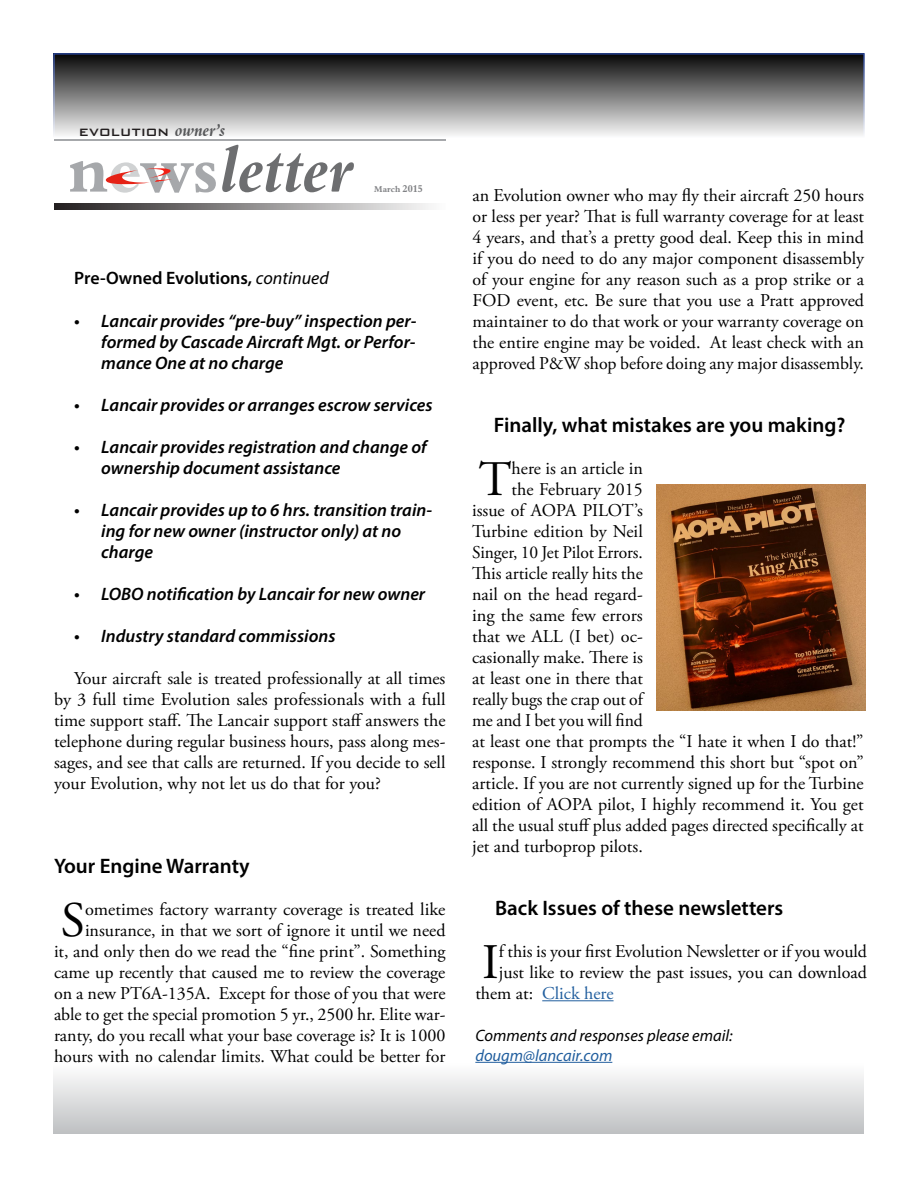
<style>
.page{position:relative;width:918px;height:1188px;background:#fff}
.page>*{position:absolute;margin:0;border:0;box-sizing:border-box;transform-origin:0 0}
.t1{font:65.7px "Aldine 401 BT Bold Italic A";color:#6d6e70}
.t2{font:49.65px "Adobe Garamond Pro";color:#000}
.t3{font:600 21px "Myriad Pro";color:#000}
.t4{font:18px/21px "Adobe Garamond Pro";color:#000;text-align:justify}
.t5{font:italic 600 18px/21px "Myriad Pro";color:#000}
.t6{font:600 18px "Myriad Pro";color:#000}
.t7{font:18px "Adobe Garamond Pro";color:#215e9e}
.t8{font:500 17.4px "Bank Gothic BT";color:#231f20;scale:.94 1}
.t9{font:italic 16.5px "Myriad Pro";color:#000}
.t10{font:italic 16.5px "Myriad Pro";color:#215e9e}
.t11{font:8.7px "Aldine 401 BT Bold A";color:#808184}
.s1{font-family:"Aldine 401 BT Bold Italic A";font-weight:400;color:#58595b}
.s2{font-family:"Aldine 401 BT Bold A";color:#a6a8ab}
.s3{font-family:"Aldine 401 BT Bold A";color:#d0d2d3}
.s4{font-size:10.2px}
.s5{font-weight:400;font-style:italic}
.s6{color:#000}
</style>
<div class="page">
<div style="left:54px;top:1064px;width:810px;height:70px;background:linear-gradient(to bottom,#fefefe,#bfc1c3)"></div>
<div style="left:54px;top:54px;width:810px;height:83px;background:linear-gradient(to bottom,#080808,#f8f8f8)"></div>
<div style="left:53px;top:53px;width:812px;height:85px;border:2px solid #25408f"></div>
<svg style="left:54px;top:204px;width:375px;height:5px;background:#8b8989"></svg>
<svg style="left:106px;top:168px;width:66px;height:17px"></svg>
<hr style="left:54px;top:139px;width:392px;height:1px;background:#a6a8ab">
<img style="left:656px;top:484px;width:209px;height:227px">
<hr style="left:542px;top:1000px;width:72px;height:1px;background:#215e9e">
<hr style="left:475px;top:1062px;width:137px;height:1px;background:#215e9e">
<p class="t8" style="left:79px;top:122px;width:158px">evolution <span class="s1">owner’s</span></p>
<h1 class="t1" style="left:68px;top:129px;width:286px"><span class="s2">n</span><span class="s3">e</span><span class="s2">ws</span>letter</h1>
<p class="t11" style="left:374px;top:184px;width:50px">March <span class="s4">2015</span></p>
<p class="t6" style="left:74px;top:267px;width:256px">Pre-Owned Evolutions, <span class="s5">continued</span></p>
<p class="t5" style="left:101px;top:310px;width:317px;text-align:justify;text-indent:-27px">• Lancair provides “pre-buy” inspection per&shy;formed by Cascade Aircraft Mgt. or Perfor&shy;mance One at no charge</p>
<p class="t5" style="left:74px;top:394px;width:360px">• Lancair provides or arranges escrow services</p>
<p class="t5" style="left:101px;top:436px;width:327px;text-indent:-27px">• Lancair provides registration and change of ownership document assistance</p>
<p class="t5" style="left:101px;top:499px;width:332px;text-indent:-27px">• Lancair provides up to 6 hrs. transition train&shy;ing for new owner (instructor only) at no charge</p>
<p class="t5" style="left:74px;top:583px;width:352px">• LOBO notification by Lancair for new owner</p>
<p class="t5" style="left:74px;top:625px;width:263px">• Industry standard commissions</p>
<p class="t4" style="left:54px;top:668px;width:393px;text-indent:20px">Your aircraft sale is treated professionally at all times by 3 full time Evolution sales professionals with a full time support staff. The Lancair support staff answers the telephone during regular business hours, pass along mes&shy;sages, and see that calls are returned. If you decide to sell your Evolution, why not let us do that for you?</p>
<p class="t3" style="left:54px;top:853px;width:197px">Your Engine Warranty</p>
<h2 class="t2" style="left:61px;top:890px;width:26px">S</h2>
<p class="t4" style="left:54px;top:899px;width:393px;text-align:right">ometimes factory warranty coverage is treated like insurance, in that we sort of ignore it until we need<br>it, and only then do we read the “fine print”. Something came up recently that caused me to review the coverage on a new PT6A-135A. Except for those of you that were able to get the special promotion 5 yr., 2500 hr. Elite war&shy;ranty, do you recall what your base coverage is? It is 1000 hours with no calendar limits. What could be better for</p>
<p class="t4" style="left:472px;top:185px;width:393px">an Evolution owner who may fly their aircraft 250 hours or less per year? That is full warranty coverage for at least 4 years, and that’s a pretty good deal. Keep this in mind if you do need to do any major component disassembly of your engine for any reason such as a prop strike or a FOD event, etc. Be sure that you use a Pratt approved maintainer to do that work or your warranty coverage on the entire engine may be voided. At least check with an approved P&amp;W shop before doing any major disassembly.</p>
<p class="t3" style="left:494px;top:412px;width:353px">Finally, what mistakes are you making?</p>
<h2 class="t2" style="left:479px;top:449px;width:34px">T</h2>
<p class="t4" style="left:512px;top:458px;width:133px">here is an article in</p>
<p class="t4" style="left:512px;top:479px;width:133px">the February 2015</p>
<p class="t4" style="left:472px;top:500px;width:172px">issue of AOPA PILOT’s</p>
<p class="t4" style="left:472px;top:521px;width:172px">Turbine edition by Neil</p>
<p class="t4" style="left:472px;top:542px;width:172px">Singer, 10 Jet Pilot Errors.</p>
<p class="t4" style="left:472px;top:563px;width:172px">This article really hits the</p>
<p class="t4" style="left:472px;top:584px;width:172px">nail on the head regard-</p>
<p class="t4" style="left:472px;top:605px;width:172px">ing the same few errors</p>
<p class="t4" style="left:472px;top:626px;width:172px">that we ALL (I bet) oc-</p>
<p class="t4" style="left:472px;top:647px;width:172px">casionally make. There is</p>
<p class="t4" style="left:472px;top:668px;width:172px">at least one in there that</p>
<p class="t4" style="left:472px;top:689px;width:172px">really bugs the crap out of</p>
<p class="t4" style="left:472px;top:710px;width:172px">me and I bet you will find</p>
<p class="t4" style="left:472px;top:731px;width:393px">at least one that prompts the “I hate it when I do that!”</p>
<p class="t4" style="left:472px;top:752px;width:393px">response. I strongly recommend this short but “spot on”</p>
<p class="t4" style="left:472px;top:773px;width:393px">article. If you are not currently signed up for the Turbine</p>
<p class="t4" style="left:472px;top:794px;width:393px">edition of AOPA pilot, I highly recommend it. You get</p>
<p class="t4" style="left:472px;top:815px;width:393px">all the usual stuff plus added pages directed specifically at</p>
<p class="t4" style="left:472px;top:836px;width:172px">jet and turboprop pilots.</p>
<p class="t3" style="left:495px;top:895px;width:290px">Back Issues of these newsletters</p>
<h2 class="t2" style="left:482px;top:932px;width:18px">I</h2>
<p class="t4" style="left:499px;top:941px;width:370px">f this is your first Evolution Newsletter or if you would</p>
<p class="t4" style="left:499px;top:962px;width:370px">just like to review the past issues, you can download</p>
<p class="t7" style="left:475px;top:982px;width:140px"><span class="s6">them at:</span> Click here</p>
<p class="t9" style="left:475px;top:1025px;width:259px">Comments and responses please email:</p>
<p class="t10" style="left:475px;top:1045px;width:138px">dougm@lancair.com</p>
</div>
